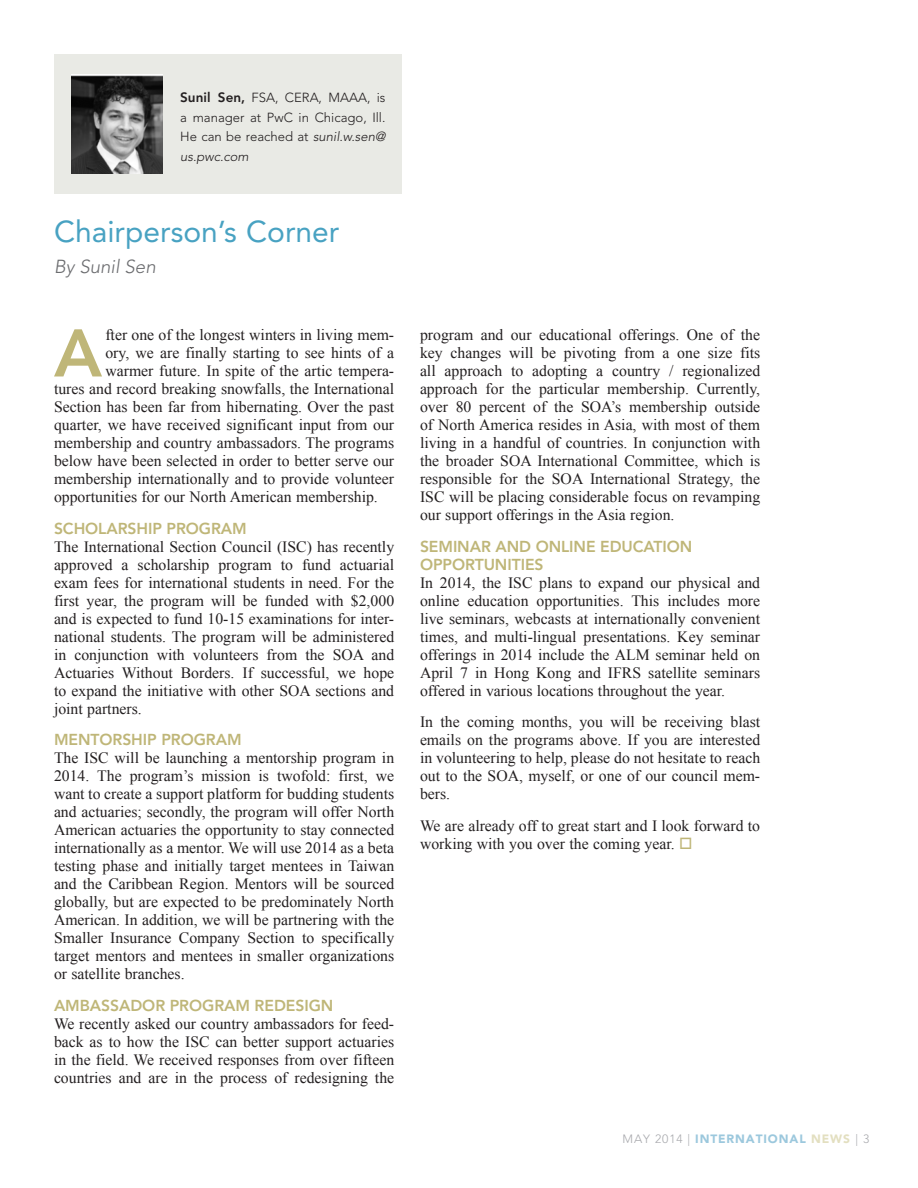
<style>
.page{position:relative;width:918px;height:1188px;background:#fff}
.page>*{position:absolute;margin:0;border:0;box-sizing:border-box;transform-origin:0 0}
.Body-drop_cap{font:800 66.6px "Avenir LT Std";color:#bfb678}
.Article_headline_and{font:30px "Avenir LT Std";color:#48a2c2}
.By_line_title{font:italic 300 18.75px "Avenir LT Std";color:#6c6d70}
.Body-no_indent{font:15.75px/18px "Times New Roman";color:#231f20;text-align:justify}
.Body-drop_cap-2{font:15.75px "Times New Roman";color:#231f20}
.Subtitle{font:800 15.75px/18px "Avenir LT Std";letter-spacing:-.005em;color:#bfb678}
.Author_Bio{font:300 13.2px/19.5px "Avenir LT Std";color:#231f20;text-align:justify}
.t1{font:900 12px "Avenir LT Std";letter-spacing:.075em;color:#9cc8dd}
.s1{font-weight:800;font-size:13.5px}
.s2{font-style:italic}
.s3{color:#bfb678}
.s4{font-weight:300;color:#a8a9ad}
.s5{color:#e3dfc0}
</style>
<div class="page">
<div style="left:54px;top:54px;width:348px;height:140px;background:#e9eae5"></div>
<img style="left:72px;top:74px;width:90px;height:100px">
<p class="Author_Bio" style="left:180px;top:88px;width:207px"><span class="s1">Sunil Sen,</span> FSA, CERA, MAAA, is a manager at PwC in Chicago, Ill.<br>He can be reached at <span class="s2">sunil.w.sen@ us.pwc.com</span></p>
<p class="Article_headline_and" style="left:54px;top:214px;width:287px">Chairperson’s Corner</p>
<p class="By_line_title" style="left:54px;top:256px;width:103px">By Sunil Sen</p>
<p class="Body-drop_cap" style="left:54px;top:314px;width:50px">A</p>
<p class="Body-drop_cap-2" style="left:105px;top:325px;width:290px">fter one of the longest winters in living mem-</p>
<p class="Body-drop_cap-2" style="left:105px;top:343px;width:290px">ory, we are finally starting to see hints of a</p>
<p class="Body-drop_cap-2" style="left:105px;top:361px;width:290px">warmer future. In spite of the artic tempera-</p>
<p class="Body-drop_cap-2" style="left:54px;top:379px;width:342px">tures and record breaking snowfalls, the International</p>
<p class="Body-drop_cap-2" style="left:54px;top:397px;width:342px">Section has been far from hibernating. Over the past</p>
<p class="Body-drop_cap-2" style="left:54px;top:415px;width:342px">quarter, we have received significant input from our</p>
<p class="Body-drop_cap-2" style="left:54px;top:433px;width:342px">membership and country ambassadors. The programs</p>
<p class="Body-drop_cap-2" style="left:54px;top:451px;width:342px">below have been selected in order to better serve our</p>
<p class="Body-drop_cap-2" style="left:54px;top:469px;width:342px">membership internationally and to provide volunteer</p>
<p class="Body-drop_cap-2" style="left:54px;top:487px;width:325px">opportunities for our North American membership.</p>
<p class="Subtitle" style="left:54px;top:520px;width:194px">SCHOLARSHIP PROGRAM</p>
<p class="Body-no_indent" style="left:54px;top:537px;width:342px">The International Section Council (ISC) has recently approved a scholarship program to fund actuarial exam fees for international students in need. For the first year, the program will be funded with $2,000 and is expected to fund 10-15 examinations for inter&shy;national students. The program will be administered in conjunction with volunteers from the SOA and Actuaries Without Borders. If successful, we hope to expand the initiative with other SOA sections and joint partners.</p>
<p class="Subtitle" style="left:54px;top:731px;width:189px">MENTORSHIP PROGRAM</p>
<p class="Body-no_indent" style="left:54px;top:749px;width:342px">The ISC will be launching a mentorship program in 2014. The program’s mission is twofold: first, we want to create a support platform for budding students and actuaries; secondly, the program will offer North American actuaries the opportunity to stay connected internationally as a mentor. We will use 2014 as a beta testing phase and initially target mentees in Taiwan and the Caribbean Region. Mentors will be sourced globally, but are expected to be predominately North American. In addition, we will be partnering with the Smaller Insurance Company Section to specifically target mentors and mentees in smaller organizations or satellite branches.</p>
<p class="Subtitle" style="left:54px;top:997px;width:281px">AMBASSADOR PROGRAM REDESIGN</p>
<p class="Body-no_indent" style="left:54px;top:1014px;width:342px">We recently asked our country ambassadors for feed&shy;back as to how the ISC can better support actuaries in the field. We received responses from over fifteen countries and are in the process of redesigning the</p>
<p class="Body-no_indent" style="left:420px;top:326px;width:342px">program and our educational offerings. One of the key changes will be pivoting from a one size fits all approach to adopting a country / regionalized approach for the particular membership. Currently, over 80 percent of the SOA’s membership outside of North America resides in Asia, with most of them living in a handful of countries. In conjunction with the broader SOA International Committee, which is responsible for the SOA International Strategy, the ISC will be placing considerable focus on revamping our support offerings in the Asia region.</p>
<p class="Subtitle" style="left:420px;top:538px;width:274px">SEMINAR AND ONLINE EDUCATION<br>OPPORTUNITIES</p>
<p class="Body-no_indent" style="left:420px;top:573px;width:342px">In 2014, the ISC plans to expand our physical and online education opportunities. This includes more live seminars, webcasts at internationally convenient times, and multi-lingual presentations. Key seminar offerings in 2014 include the ALM seminar held on April 7 in Hong Kong and IFRS satellite seminars offered in various locations throughout the year.</p>
<p class="Body-no_indent" style="left:420px;top:713px;width:342px">In the coming months, you will be receiving blast emails on the programs above. If you are interested in volunteering to help, please do not hesitate to reach out to the SOA, myself, or one of our council mem&shy;bers.</p>
<p class="Body-no_indent" style="left:420px;top:816px;width:342px">We are already off to great start and I look forward to working with you over the coming year. <span class="s3">□</span></p>
<p class="t1" style="left:623px;top:1132px;width:248px"><span class="s4">MAY 2014 |</span> INTERNATIONAL <span class="s5">NEWS</span> <span class="s4">| 3</span></p>
</div>
